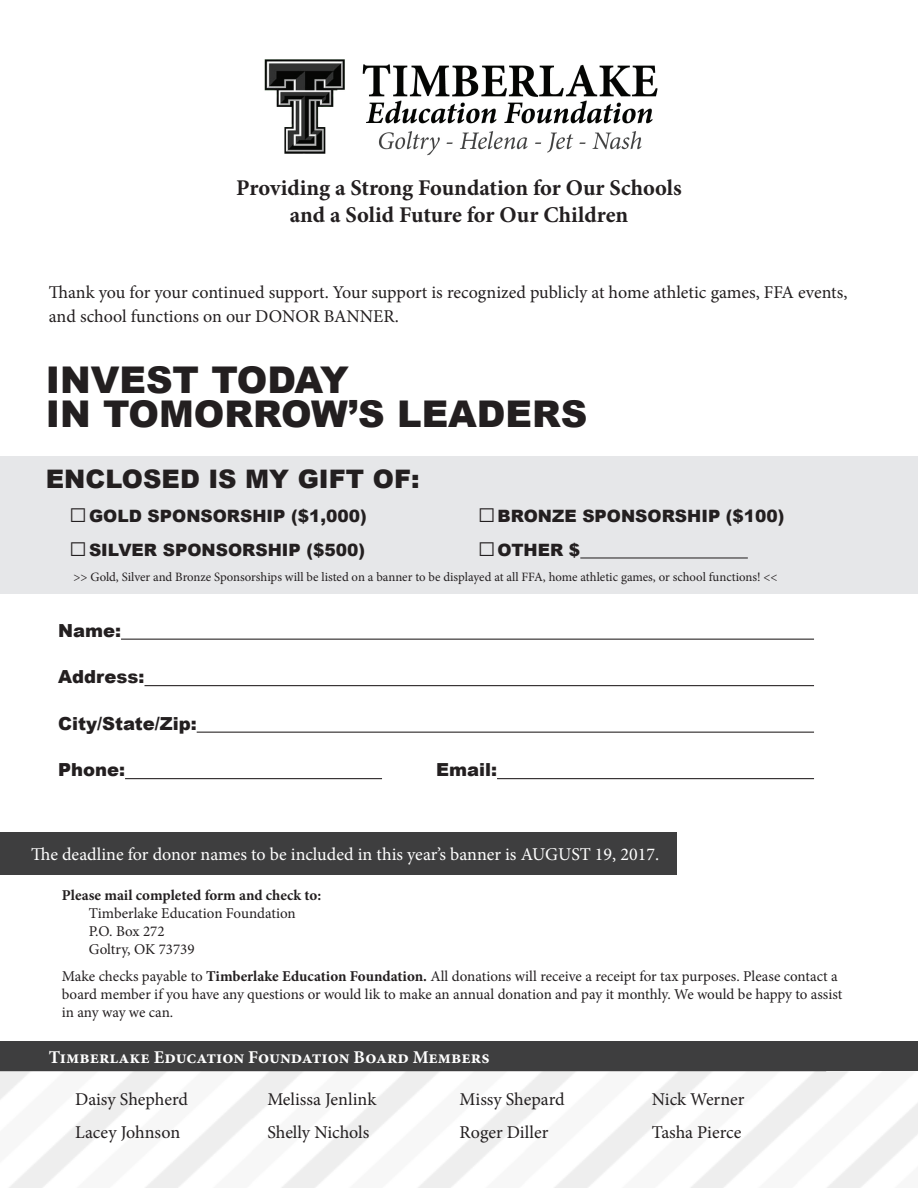
<style>
.page{position:relative;width:918px;height:1188px;background:#fff}
.page>*{position:absolute;margin:0;border:0;box-sizing:border-box;transform-origin:0 0}
.t1{font:900 36.75px/33.8px "Arial";color:#231f20}
.t2{font:900 25.5px "Arial";color:#231f20}
.t3{font:700 22.5px/27px "Minion Pro";color:#231f20;text-align:center}
.t4{font:18px/33px "Minion Pro";letter-spacing:-.005em;color:#231f20}
.t5{font:18px "Minion Pro";color:#fff}
.t6{font:700 18px "Minion Pro";color:#fff}
.t7{font:900 18px "Arial";color:#231f20}
.t8{font:900 16.95px "Arial";color:#231f20}
.t9{font:15px/18px "Minion Pro";letter-spacing:-.005em;color:#231f20}
.t10{font:700 15px "Minion Pro";letter-spacing:-.005em;color:#231f20}
.t11{font:12.75px "Minion Pro";letter-spacing:-.005em;color:#231f20}
.s1{font-size:29.7px}
.s2{font-weight:700}
</style>
<div class="page">
<div style="left:0;top:832px;width:676px;height:43px;background:#3e3e3f"></div>
<div style="left:0;top:1041px;width:918px;height:30px;background:#3e3e3f"></div>
<img style="left:264px;top:59px;width:394px;height:97px">
<div style="left:0;top:457px;width:918px;height:137px;background:#e6e7e9"></div>
<hr style="left:580px;top:557px;width:168px;height:1px;background:#231f20">
<hr style="left:121px;top:639px;width:693px;height:1px;background:#231f20">
<hr style="left:145px;top:685px;width:669px;height:1px;background:#231f20">
<hr style="left:197px;top:732px;width:617px;height:1px;background:#231f20">
<hr style="left:125px;top:778px;width:257px;height:1px;background:#231f20">
<hr style="left:497px;top:778px;width:317px;height:1px;background:#231f20">
<h3 class="t3" style="left:236px;top:174px;width:447px">Providing a Strong Foundation for Our Schools and a Solid Future for Our Children</h3>
<p class="t4" style="left:49px;top:281px;width:800px;line-height:24px">Thank you for your continued support. Your support is recognized publicly at home athletic games, FFA events, and school functions on our DONOR BANNER.</p>
<h1 class="t1" style="left:46px;top:362px;width:543px">INVEST TODAY<br>IN TOMORROW’S LEADERS</h1>
<h2 class="t2" style="left:46px;top:460px;width:375px">ENCLOSED IS MY GIFT OF:</h2>
<p class="t8" style="left:69px;top:503px;width:299px"><span class="s1">□</span>GOLD SPONSORSHIP ($1,000)</p>
<p class="t8" style="left:478px;top:503px;width:308px"><span class="s1">□</span>BRONZE SPONSORSHIP ($100)</p>
<p class="t8" style="left:69px;top:538px;width:297px"><span class="s1">□</span>SILVER SPONSORSHIP ($500)</p>
<p class="t8" style="left:478px;top:538px;width:104px"><span class="s1">□</span>OTHER $</p>
<p class="t11" style="left:73px;top:568px;width:706px">&gt;&gt; Gold, Silver and Bronze Sponsorships will be listed on a banner to be displayed at all FFA, home athletic games, or school functions! &lt;&lt;</p>
<p class="t7" style="left:58px;top:617px;width:65px">Name:</p>
<p class="t7" style="left:58px;top:664px;width:88px">Address:</p>
<p class="t7" style="left:58px;top:710px;width:140px">City/State/Zip:</p>
<p class="t7" style="left:58px;top:757px;width:69px">Phone:</p>
<p class="t7" style="left:436px;top:757px;width:62px">Email:</p>
<p class="t5" style="left:31px;top:842px;width:629px">The deadline for donor names to be included in this year’s banner is AUGUST 19, 2017.</p>
<p class="t10" style="left:62px;top:884px;width:261px">Please mail completed form and check to:</p>
<p class="t9" style="left:89px;top:904px;width:208px">Timberlake Education Foundation<br>P.O. Box 272<br>Goltry, OK 73739</p>
<p class="t9" style="left:62px;top:967px;width:782px">Make checks payable to <span class="s2">Timberlake Education Foundation.</span> All donations will receive a receipt for tax purposes. Please contact a board member if you have any questions or would lik to make an annual donation and pay it monthly. We would be happy to assist in any way we can.</p>
<p class="t6" style="left:49px;top:1044px;width:442px">Timberlake Education Foundation Board Members</p>
<p class="t4" style="left:75px;top:1083px;width:114px">Daisy Shepherd<br>Lacey Johnson</p>
<p class="t4" style="left:267px;top:1083px;width:111px">Melissa Jenlink<br>Shelly Nichols</p>
<p class="t4" style="left:460px;top:1083px;width:106px">Missy Shepard<br>Roger Diller</p>
<p class="t4" style="left:652px;top:1083px;width:94px">Nick Werner<br>Tasha Pierce</p>
</div>
